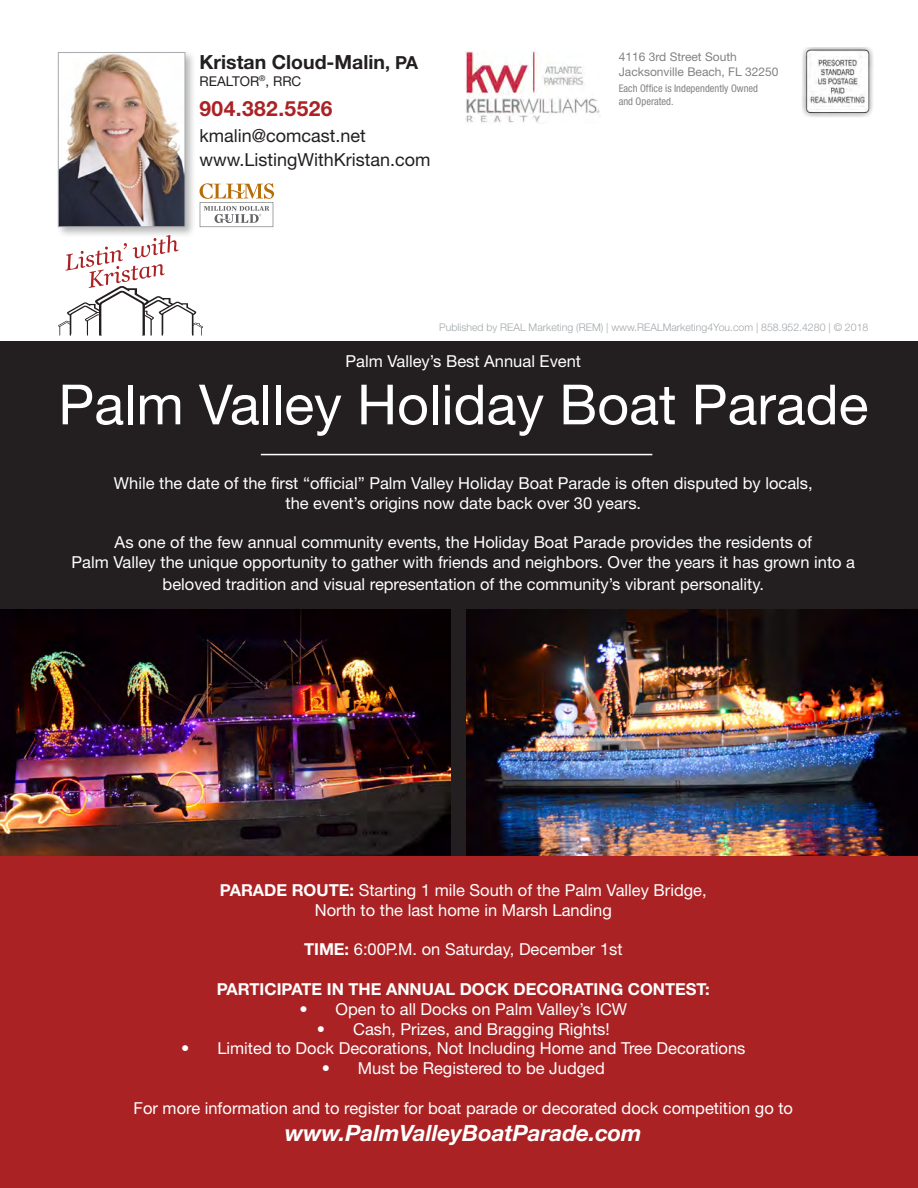
<style>
.page{position:relative;width:918px;height:1188px;background:#231f20}
.page>*{position:absolute;margin:0;border:0;box-sizing:border-box;transform-origin:0 0}
.t1{font:55.5px "Helvetica Neue LT Std";color:#fff}
.t2{font:italic 700 22.5px "Helvetica Neue LT Std";color:#fff}
.t3{font:700 21px "Helvetica Neue LT Std";letter-spacing:.02em;color:#ab2224}
.t4{font:700 19.5px "Helvetica Neue LT Std";color:#231f20}
.t5{font:18px "Helvetica Neue LT Std";color:#231f20}
.t6{font:16.5px/19.8px "Helvetica Neue LT Std";color:#fff;text-align:center}
.t7{font:700 16.5px "Helvetica Neue LT Std";color:#fff}
.t8{font:13.5px "Helvetica Neue LT Std";color:#231f20}
.t9{font:12px "Helvetica Neue LT Std";color:#808285}
.t10{font:300 10.5px "Helvetica Neue LT Std";color:#a1a6a9}
.t11{font:condensed 10.5px/12.6px "Helvetica Neue LT Std";color:#808285}
.s1{font-size:18px}
.s2{font-weight:700}
</style>
<div class="page">
<img style="left:467px;top:610px;width:451px;height:247px">
<div style="left:0;top:0;width:918px;height:341px;background:#fff"></div>
<img style="left:802px;top:47px;width:71px;height:70px">
<div style="left:56px;top:50px;width:140px;height:188px;background:#231f20;opacity:.32"></div>
<img style="left:60px;top:54px;width:123px;height:171px">
<div style="left:58px;top:52px;width:127px;height:175px;border:1px solid #a8a9ad"></div>
<img style="left:465px;top:51px;width:136px;height:72px">
<svg style="left:200px;top:183px;width:74px;height:44px"></svg>
<svg style="left:58px;top:235px;width:145px;height:101px"></svg>
<hr style="left:103px;top:334px;width:39px;height:3px;background:#fff">
<hr style="left:163px;top:334px;width:29px;height:3px;background:#fff">
<hr style="left:72px;top:334px;width:15px;height:3px;background:#fff">
<img style="left:0;top:610px;width:450px;height:247px">
<hr style="left:261px;top:454px;width:391px;height:1px;background:#fff">
<div style="left:0;top:857px;width:918px;height:331px;background:#ab2224"></div>
<p class="t4" style="left:200px;top:50px;width:220px">Kristan Cloud-Malin<span class="s1">, PA</span></p>
<p class="t8" style="left:200px;top:73px;width:103px">REALTOR<sup>®</sup>, RRC</p>
<p class="t3" style="left:200px;top:96px;width:135px">904.382.5526</p>
<p class="t5" style="left:200px;top:125px;width:168px">kmalin@comcast.net</p>
<p class="t5" style="left:200px;top:149px;width:232px">www.ListingWithKristan.com</p>
<p class="t9" style="left:619px;top:50px;width:120px">4116 3rd Street South</p>
<p class="t9" style="left:619px;top:64px;width:161px">Jacksonville Beach, FL 32250</p>
<p class="t11" style="left:619px;top:82px;width:141px">Each Office is Independently Owned and Operated.</p>
<p class="t10" style="left:439px;top:321px;width:431px">Published by REAL Marketing (REM) | www.REALMarketing4You.com | 858.952.4280 | © 2018</p>
<p class="t6" style="left:346px;top:351px;width:237px">Palm Valley’s Best Annual Event</p>
<p class="t1" style="left:58px;top:371px;width:812px">Palm Valley Holiday Boat Parade</p>
<p class="t6" style="left:114px;top:473px;width:700px">While the date of the first “official” Palm Valley Holiday Boat Parade is often disputed by locals, the event’s origins now date back over 30 years.</p>
<p class="t6" style="left:72px;top:532px;width:785px">As one of the few annual community events, the Holiday Boat Parade provides the residents of<br>Palm Valley the unique opportunity to gather with friends and neighbors. Over the years it has grown into a</p>
<p class="t6" style="left:163px;top:574px;width:603px">beloved tradition and visual representation of the community’s vibrant personality.</p>
<p class="t6" style="left:220px;top:880px;width:488px"><span class="s2">PARADE ROUTE:</span> Starting 1 mile South of the Palm Valley Bridge,<br>North to the last home in Marsh Landing</p>
<p class="t6" style="left:304px;top:940px;width:320px"><span class="s2">TIME:</span> 6:00P.M. on Saturday, December 1st</p>
<p class="t7" style="left:217px;top:979px;width:494px">PARTICIPATE IN THE ANNUAL DOCK DECORATING CONTEST:</p>
<p class="t6" style="left:299px;top:999px;width:329px">• Open to all Docks on Palm Valley’s ICW</p>
<p class="t6" style="left:317px;top:1019px;width:294px">• Cash, Prizes, and Bragging Rights!</p>
<p class="t6" style="left:181px;top:1039px;width:566px">• Limited to Dock Decorations, Not Including Home and Tree Decorations</p>
<p class="t6" style="left:322px;top:1058px;width:285px">• Must be Registered to be Judged</p>
<p class="t6" style="left:134px;top:1098px;width:661px">For more information and to register for boat parade or decorated dock competition go to</p>
<p class="t2" style="left:285px;top:1119px;width:358px">www.PalmValleyBoatParade.com</p>
</div>
